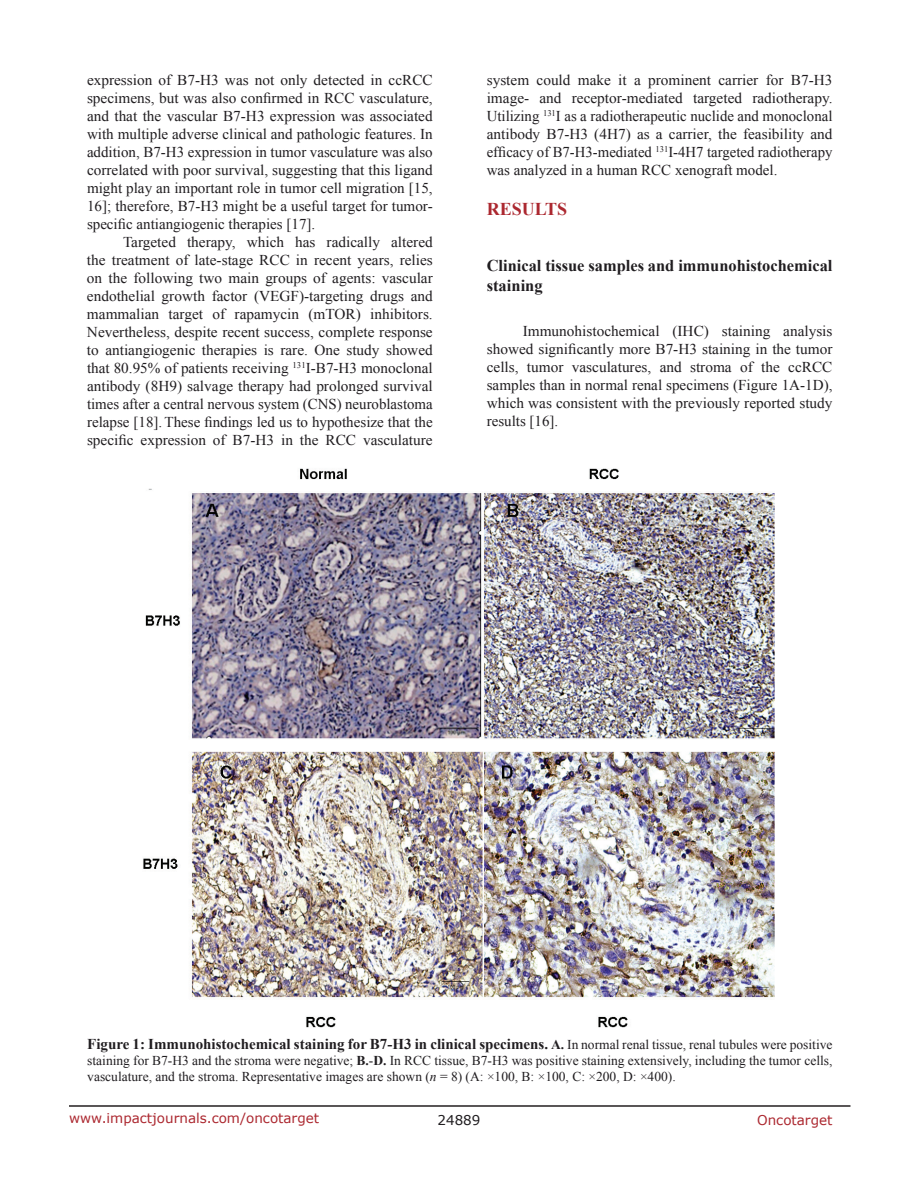
<style>
.page{position:relative;width:918px;height:1188px;background:#fff}
.page>*{position:absolute;margin:0;border:0;box-sizing:border-box;transform-origin:0 0}
.t1{font:700 18px "Times New Roman";color:#ac2830}
.t2{font:700 16.5px/19.8px "Times New Roman";color:#201d20}
.t3{font:15px/18px "Times New Roman";color:#201d20;text-align:justify}
.t4{font:700 15px "Times New Roman";color:#201d20}
.t5{font:13.5px/16.2px "Times New Roman";color:#201d20}
.t6{font:13.5px "Verdana";color:#ac2830}
.t7{font:13.5px "Verdana";color:#201d20}
.s1{font-size:13.5px}
.s2{font-weight:400;font-size:13.5px}
.s3{font-weight:700}
.s4{font-style:italic}
</style>
<div class="page">
<hr style="left:69px;top:1105px;width:781px;height:2px;background:#231f20">
<img style="left:143px;top:468px;width:632px;height:560px">
<p class="t3" style="left:87px;top:71px;width:347px">expression of B7-H3 was not only detected in ccRCC specimens, but was also confirmed in RCC vasculature, and that the vascular B7-H3 expression was associated with multiple adverse clinical and pathologic features. In addition, B7-H3 expression in tumor vasculature was also correlated with poor survival, suggesting that this ligand might play an important role in tumor cell migration [15, 16]; therefore, B7-H3 might be a useful target for tumor&shy;specific antiangiogenic therapies [17].</p>
<p class="t3" style="left:87px;top:233px;width:347px;text-indent:36px">Targeted therapy, which has radically altered the treatment of late-stage RCC in recent years, relies on the following two main groups of agents: vascular endothelial growth factor (VEGF)-targeting drugs and mammalian target of rapamycin (mTOR) inhibitors.<br>Nevertheless, despite recent success, complete response to antiangiogenic therapies is rare. One study showed that 80.95% of patients receiving <sup>131</sup>I-B7-H3 monoclonal antibody (8H9) salvage therapy had prolonged survival times after a central nervous system (CNS) neuroblastoma relapse [18].These findings led us to hypothesize that the specific expression of B7-H3 in the RCC vasculature</p>
<p class="t3" style="left:487px;top:71px;width:347px">system could make it a prominent carrier for B7-H3 image- and receptor-mediated targeted radiotherapy.<br>Utilizing <sup>131</sup>I as a radiotherapeutic nuclide and monoclonal antibody B7-H3 (4H7) as a carrier, the feasibility and efficacy of B7-H3-mediated <sup>131</sup>I-4H7 targeted radiotherapy was analyzed in a human RCC xenograft model.</p>
<p class="t1" style="left:487px;top:197px;width:82px">Results</p>
<p class="t2" style="left:487px;top:255px;width:347px">Clinical tissue samples and immunohistochemical staining</p>
<p class="t3" style="left:487px;top:321px;width:347px;text-indent:36px">Immunohistochemical (IHC) staining analysis showed significantly more B7-H3 staining in the tumor cells, tumor vasculatures, and stroma of the ccRCC samples than in normal renal specimens (Figure 1A-1D), which was consistent with the previously reported study results [16].</p>
<p class="t4" style="left:87px;top:1034px;width:747px">Figure 1: Immunohistochemical staining for B7-H3 in clinical specimens. <span class="s1">A.</span> <span class="s2">In normal renal tissue, renal tubules were positive</span></p>
<p class="t5" style="left:87px;top:1052px;width:747px">staining for B7-H3 and the stroma were negative; <span class="s3">B.</span>-<span class="s3">D.</span> In RCC tissue, B7-H3 was positive staining extensively, including the tumor cells, vasculature, and the stroma. Representative images are shown (<span class="s4">n</span> = 8) (A: ×100, B: ×100, C: ×200, D: ×400).</p>
<p class="t6" style="left:69px;top:1109px;width:252px">www.impactjournals.com/oncotarget</p>
<p class="t7" style="left:438px;top:1111px;width:44px">24889</p>
<p class="t6" style="left:757px;top:1111px;width:77px">Oncotarget</p>
</div>
